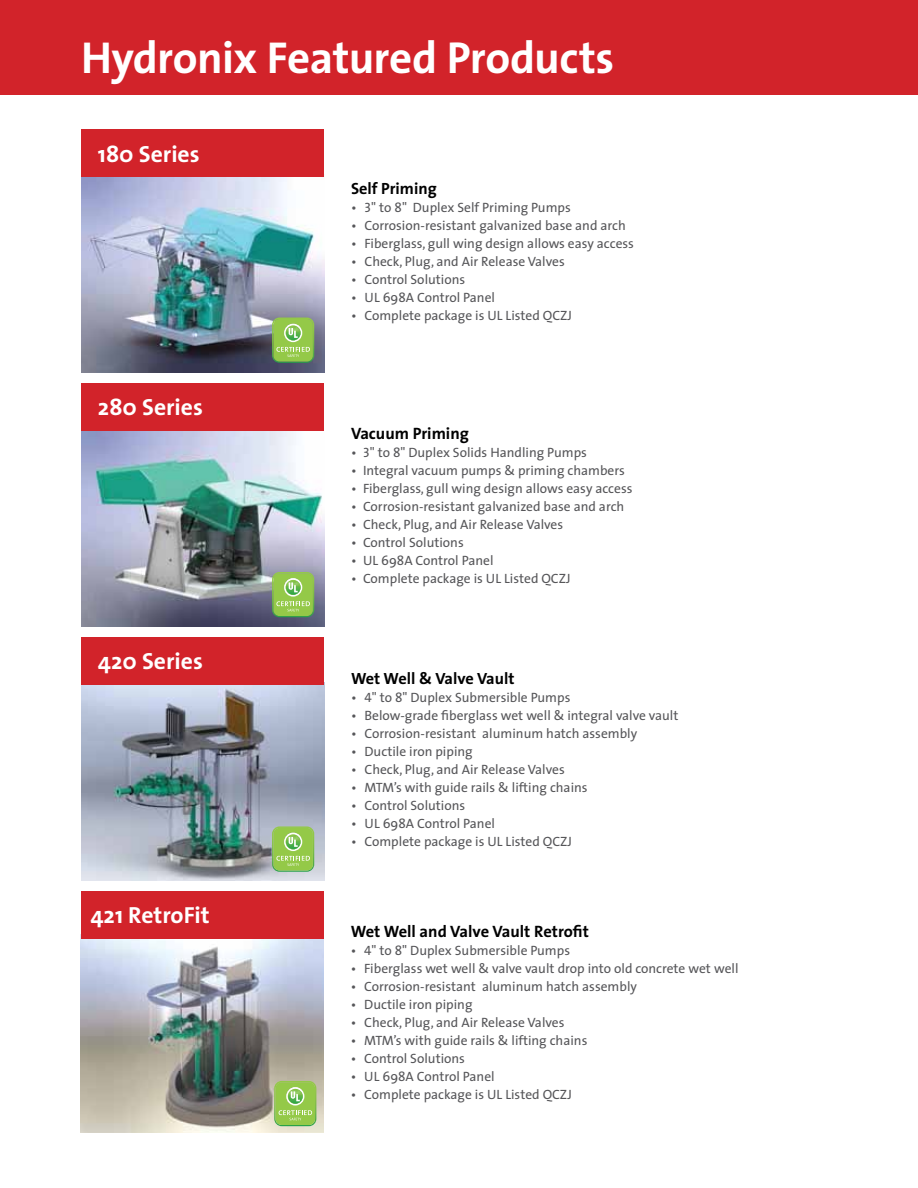
<style>
.page{position:relative;width:918px;height:1188px;background:#fff}
.page>*{position:absolute;margin:0;border:0;box-sizing:border-box;transform-origin:0 0}
.t1{font:700 45px "The Sans";letter-spacing:-.015em;color:#fff}
.t2{font:700 23.4px "The Sans";color:#fff}
.t3{font:700 16.5px "The Sans";color:#000}
.t4{font:700 16.35px "The Sans";color:#000}
.t5{font:13.5px "The Sans";color:#565659}
.s1{font-family:"The Sans Caps"}
</style>
<div class="page">
<img style="left:81px;top:430px;width:243px;height:196px">
<div style="left:0;top:0;width:918px;height:94px;background:#d2232a"></div>
<img style="left:81px;top:177px;width:243px;height:195px">
<div style="left:81px;top:130px;width:243px;height:47px;background:#d2232a"></div>
<svg style="left:272px;top:572px;width:42px;height:45px;background:#97c85d"></svg>
<svg style="left:272px;top:318px;width:42px;height:45px;background:#95c75d"></svg>
<img style="left:81px;top:684px;width:243px;height:196px">
<div style="left:81px;top:637px;width:243px;height:47px;background:#d2232a"></div>
<img style="left:81px;top:938px;width:243px;height:195px">
<div style="left:81px;top:891px;width:243px;height:47px;background:#d2232a"></div>
<div style="left:81px;top:383px;width:243px;height:47px;background:#d2232a"></div>
<svg style="left:272px;top:826px;width:42px;height:46px;background:#9acb61"></svg>
<svg style="left:274px;top:1081px;width:42px;height:45px;background:#9acb5f"></svg>
<h1 class="t1" style="left:81px;top:20px;width:535px">Hydronix Featured Products</h1>
<h2 class="t2" style="left:98px;top:134px;width:103px">180 Series</h2>
<h2 class="t2" style="left:98px;top:388px;width:107px">280 Series</h2>
<h2 class="t2" style="left:98px;top:642px;width:106px">420 Series</h2>
<h2 class="t2" style="left:91px;top:896px;width:121px">421 RetroFit</h2>
<p class="t4" style="left:351px;top:175px;width:87px">Self Priming</p>
<p class="t5" style="left:351px;top:196px;width:221px">• <span class="s1">3</span>" to 8" Duplex Self Priming Pumps</p>
<p class="t5" style="left:351px;top:214px;width:276px">• Corrosion-resistant galvanized base and arch</p>
<p class="t5" style="left:351px;top:232px;width:285px">• Fiberglass, gull wing design allows easy access</p>
<p class="t5" style="left:351px;top:250px;width:215px">• Check, Plug, and Air Release Valves</p>
<p class="t5" style="left:351px;top:268px;width:116px">• Control Solutions</p>
<p class="t5" style="left:351px;top:286px;width:146px">• UL 698A Control Panel</p>
<p class="t5" style="left:351px;top:304px;width:223px">• Complete package is UL Listed QCZJ</p>
<p class="t3" style="left:351px;top:419px;width:119px">Vacuum Priming</p>
<p class="t5" style="left:351px;top:441px;width:237px">• <span class="s1">3</span>" to 8" Duplex Solids Handling Pumps</p>
<p class="t5" style="left:351px;top:459px;width:275px">• Integral vacuum pumps &amp; priming chambers</p>
<p class="t5" style="left:351px;top:477px;width:283px">• Fiberglass, gull wing design allows easy access</p>
<p class="t5" style="left:351px;top:495px;width:275px">• Corrosion-resistant galvanized base and arch</p>
<p class="t5" style="left:351px;top:513px;width:214px">• Check, Plug, and Air Release Valves</p>
<p class="t5" style="left:351px;top:531px;width:114px">• Control Solutions</p>
<p class="t5" style="left:351px;top:549px;width:144px">• UL 698A Control Panel</p>
<p class="t5" style="left:351px;top:567px;width:221px">• Complete package is UL Listed QCZJ</p>
<p class="t4" style="left:351px;top:665px;width:165px">Wet Well &amp; Valve Vault</p>
<p class="t5" style="left:351px;top:686px;width:221px">• <span class="s1">4</span>" to 8" Duplex Submersible Pumps</p>
<p class="t5" style="left:351px;top:704px;width:329px">• Below-grade fiberglass wet well &amp; integral valve vault</p>
<p class="t5" style="left:351px;top:722px;width:288px">• Corrosion-resistant aluminum hatch assembly</p>
<p class="t5" style="left:351px;top:740px;width:123px">• Ductile iron piping</p>
<p class="t5" style="left:351px;top:758px;width:215px">• Check, Plug, and Air Release Valves</p>
<p class="t5" style="left:351px;top:776px;width:238px">• MTM’s with guide rails &amp; lifting chains</p>
<p class="t5" style="left:351px;top:794px;width:116px">• Control Solutions</p>
<p class="t5" style="left:351px;top:812px;width:146px">• UL 698A Control Panel</p>
<p class="t5" style="left:351px;top:830px;width:223px">• Complete package is UL Listed QCZJ</p>
<p class="t3" style="left:351px;top:918px;width:240px">Wet Well and Valve Vault Retrofit</p>
<p class="t5" style="left:351px;top:939px;width:221px">• <span class="s1">4</span>" to 8" Duplex Submersible Pumps</p>
<p class="t5" style="left:351px;top:957px;width:389px">• Fiberglass wet well &amp; valve vault drop into old concrete wet well</p>
<p class="t5" style="left:351px;top:975px;width:288px">• Corrosion-resistant aluminum hatch assembly</p>
<p class="t5" style="left:351px;top:993px;width:123px">• Ductile iron piping</p>
<p class="t5" style="left:351px;top:1011px;width:215px">• Check, Plug, and Air Release Valves</p>
<p class="t5" style="left:351px;top:1029px;width:238px">• MTM’s with guide rails &amp; lifting chains</p>
<p class="t5" style="left:351px;top:1047px;width:116px">• Control Solutions</p>
<p class="t5" style="left:351px;top:1065px;width:146px">• UL 698A Control Panel</p>
<p class="t5" style="left:351px;top:1083px;width:223px">• Complete package is UL Listed QCZJ</p>
</div>
